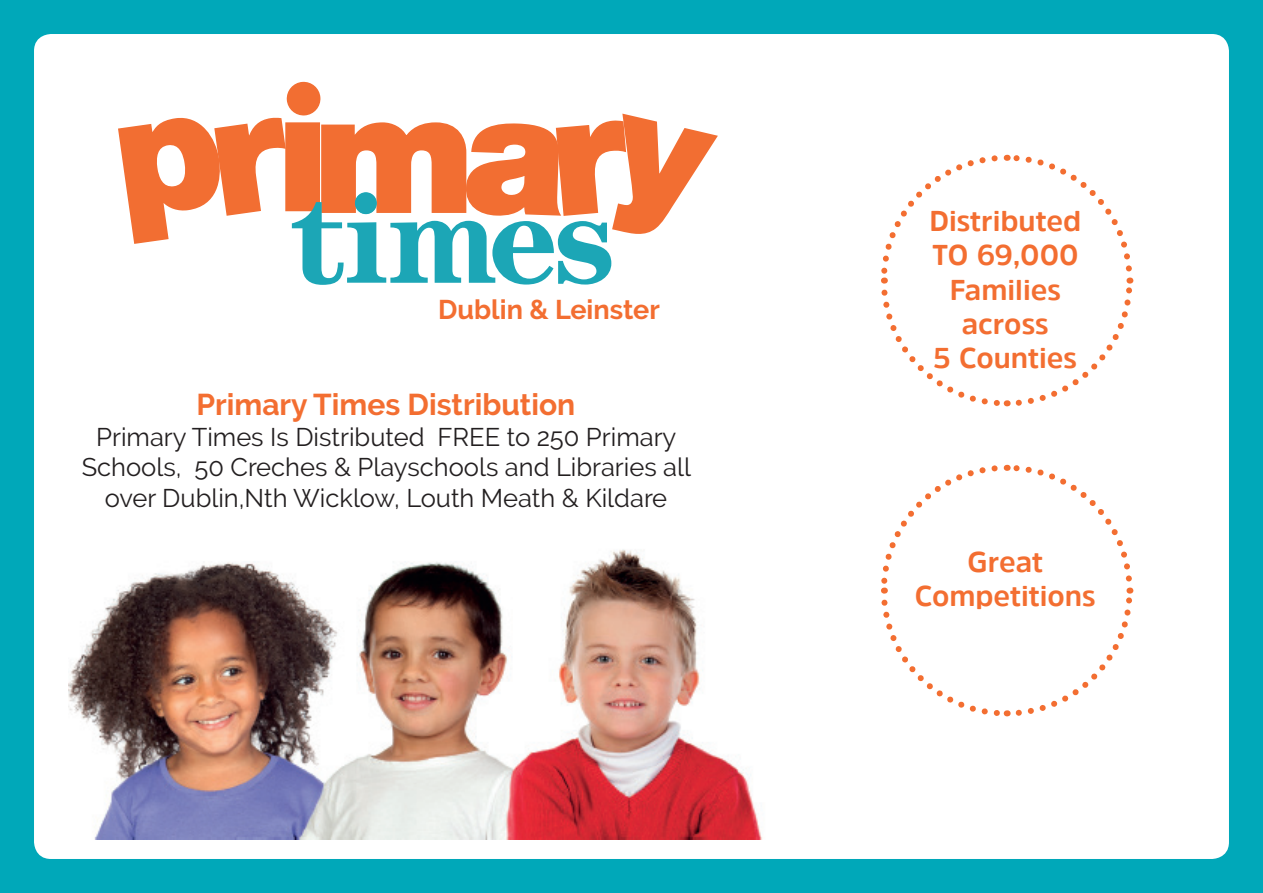
<style>
.page{position:relative;width:1263px;height:893px;background:#00a8b9}
.page>*{position:absolute;margin:0;border:0;box-sizing:border-box;transform-origin:0 0}
.t1{font:700 30px "Raleway";color:#f36e31}
.t2{font:700 28.65px/34.3px "Amsi Pro";color:#f36e31;text-align:center}
.t3{font:700 27px "Raleway";color:#f36e31}
.t4{font:25.5px/30.6px "Raleway";color:#231f20;text-align:center}
</style>
<div class="page">
<div style="left:34px;top:34px;width:1195px;height:825px;background:#fff;border-radius:17px"></div>
<svg style="left:118px;top:82px;width:600px;height:203px"></svg>
<div style="left:355px;top:192px;width:22px;height:22px;background:#1ca6b6;border-radius:50%"></div>
<svg style="left:881px;top:154px;width:253px;height:253px"></svg>
<svg style="left:881px;top:464px;width:253px;height:253px"></svg>
<img style="left:68px;top:549px;width:694px;height:290px">
<p class="t3" style="left:438px;top:294px;width:223px">Dublin &amp; Leinster</p>
<p class="t1" style="left:197px;top:387px;width:380px">Primary Times Distribution</p>
<p class="t4" style="left:82px;top:421px;width:611px">Primary Times Is Distributed FREE to 250 Primary<br>Schools, 50 Creches &amp; Playschools and Libraries all over Dublin,Nth Wicklow, Louth Meath &amp; Kildare</p>
<p class="t2" style="left:929px;top:203px;width:153px">Distributed<br>TO 69,000<br>Families across<br>5 Counties</p>
<p class="t2" style="left:915px;top:544px;width:183px">Great<br>Competitions</p>
</div>
